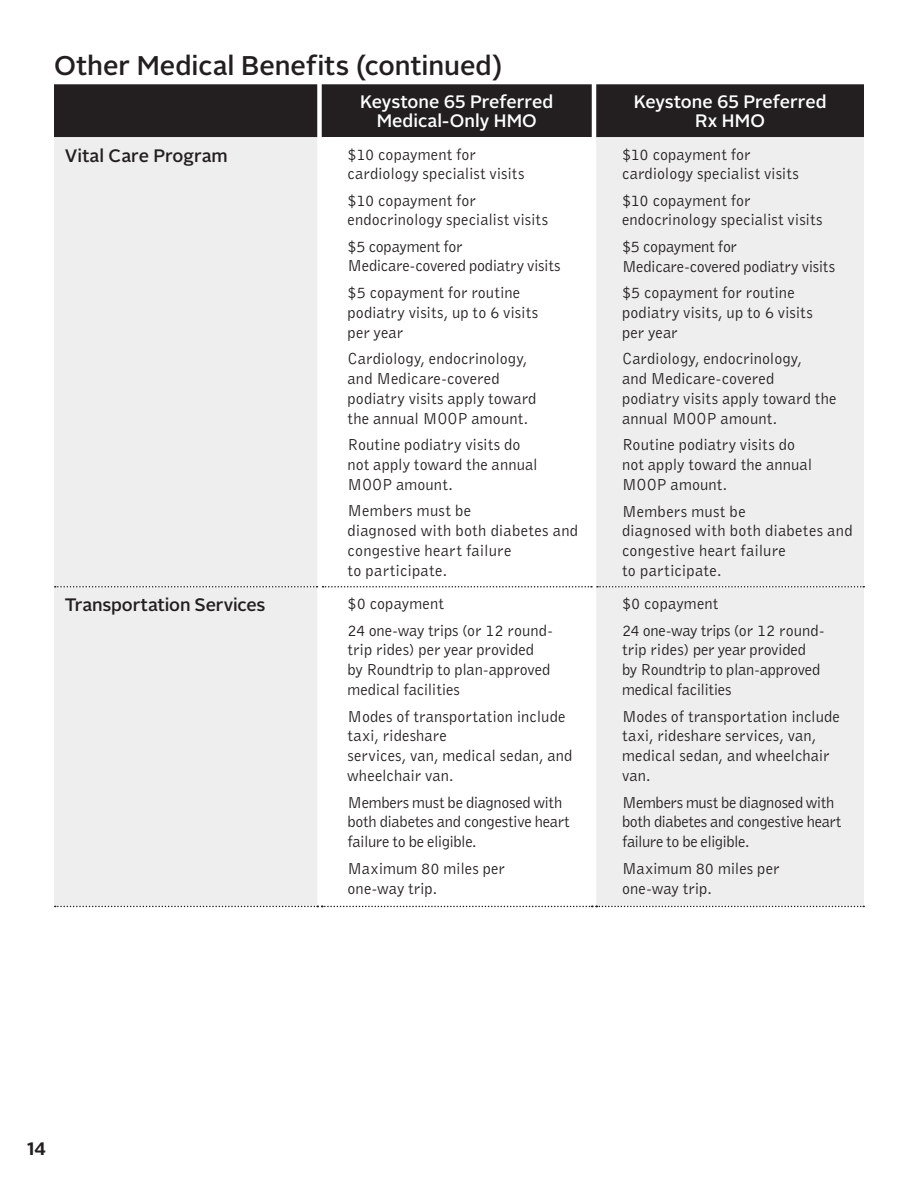
<style>
.page{position:relative;width:918px;height:1188px;background:#fff}
.page>*{position:absolute;margin:0;border:0;box-sizing:border-box;transform-origin:0 0}
.t1{font:500 27px "Alright Sans";color:#231f20}
.t2{font:500 18px "Alright Sans";color:#fff}
.Subhead{font:500 18px "Alright Sans";letter-spacing:-.01em;color:#231f20}
.t3{font:700 18px "Alright Sans";color:#231f20}
.BODY{font:16.5px/19.8px "Bell Gothic";color:#231f20}
.BODY-2{font:16.5px/19.8px "Bell Gothic";letter-spacing:.02em;color:#231f20}
.BODY-3{font:16.5px/19.8px "Bell Gothic";letter-spacing:-.02em;color:#231f20}
.BODY-4{font:16.5px/19.8px "Bell Gothic";letter-spacing:-.025em;color:#231f20}
</style>
<div class="page">
<div style="left:54px;top:84px;width:810px;height:53px;background:#231f20"></div>
<div style="left:54px;top:137px;width:810px;height:769px;background:#eeeeef"></div>
<div style="left:322px;top:137px;width:270px;height:450px;background:#fff"></div>
<div style="left:322px;top:587px;width:270px;height:319px;background:#fff"></div>
<svg style="left:55px;top:586px;width:809px;height:2px"></svg>
<svg style="left:55px;top:906px;width:809px;height:1px"></svg>
<p class="t1" style="left:54px;top:46px;width:450px">Other Medical Benefits (continued)</p>
<p class="t2" style="left:360px;top:89px;width:194px">Keystone 65 Preferred</p>
<p class="t2" style="left:377px;top:109px;width:162px">Medical-Only HMO</p>
<p class="Subhead" style="left:65px;top:143px;width:165px">Vital Care Program</p>
<p class="BODY" style="left:348px;top:144px;width:178px">$10 copayment for cardiology specialist visits</p>
<p class="BODY" style="left:348px;top:190px;width:202px">$10 copayment for endocrinology specialist visits</p>
<p class="BODY" style="left:348px;top:236px;width:215px">$5 copayment for<br>Medicare-covered podiatry visits</p>
<p class="BODY" style="left:348px;top:282px;width:192px">$5 copayment for routine podiatry visits, up to 6 visits per year</p>
<p class="BODY" style="left:348px;top:348px;width:190px">Cardiology, endocrinology, and Medicare-covered podiatry visits apply toward the annual MOOP amount.</p>
<p class="BODY" style="left:348px;top:434px;width:192px">Routine podiatry visits do not apply toward the annual<br>MOOP amount.</p>
<p class="BODY-2" style="left:348px;top:501px;width:232px">Members must be<br>diagnosed with both diabetes and congestive heart failure<br>to participate.</p>
<p class="Subhead" style="left:65px;top:593px;width:202px">Transportation Services</p>
<p class="BODY" style="left:348px;top:593px;width:98px">$0 copayment</p>
<p class="BODY" style="left:348px;top:620px;width:207px">24 one-way trips (or 12 round&shy;trip rides) per year provided by Roundtrip to plan-approved medical facilities</p>
<p class="BODY" style="left:348px;top:706px;width:226px">Modes of transportation include taxi, rideshare<br>services, van, medical sedan, and wheelchair van.</p>
<p class="BODY-3" style="left:348px;top:792px;width:224px">Members must be diagnosed with both diabetes and congestive heart failure to be eligible.</p>
<p class="BODY" style="left:348px;top:858px;width:159px">Maximum 80 miles per one-way trip.</p>
<p class="t2" style="left:634px;top:89px;width:194px">Keystone 65 Preferred</p>
<p class="t2" style="left:695px;top:109px;width:71px">Rx HMO</p>
<p class="BODY" style="left:622px;top:144px;width:178px">$10 copayment for cardiology specialist visits</p>
<p class="BODY" style="left:622px;top:190px;width:202px">$10 copayment for endocrinology specialist visits</p>
<p class="BODY" style="left:622px;top:236px;width:215px">$5 copayment for<br>Medicare-covered podiatry visits</p>
<p class="BODY" style="left:622px;top:283px;width:192px">$5 copayment for routine podiatry visits, up to 6 visits per year</p>
<p class="BODY" style="left:622px;top:349px;width:216px">Cardiology, endocrinology,<br>and Medicare-covered<br>podiatry visits apply toward the annual MOOP amount.</p>
<p class="BODY" style="left:622px;top:435px;width:192px">Routine podiatry visits do not apply toward the annual<br>MOOP amount.</p>
<p class="BODY-2" style="left:622px;top:501px;width:232px">Members must be<br>diagnosed with both diabetes and congestive heart failure<br>to participate.</p>
<p class="BODY" style="left:622px;top:593px;width:98px">$0 copayment</p>
<p class="BODY" style="left:622px;top:620px;width:204px">24 one-way trips (or 12 round&shy;trip rides) per year provided by Roundtrip to plan-approved medical facilities</p>
<p class="BODY" style="left:622px;top:706px;width:219px">Modes of transportation include taxi, rideshare services, van, medical sedan, and wheelchair van.</p>
<p class="BODY-4" style="left:622px;top:792px;width:221px">Members must be diagnosed with both diabetes and congestive heart failure to be eligible.</p>
<p class="BODY" style="left:622px;top:858px;width:159px">Maximum 80 miles per one-way trip.</p>
<p class="t3" style="left:27px;top:1137px;width:20px">14</p>
</div>
